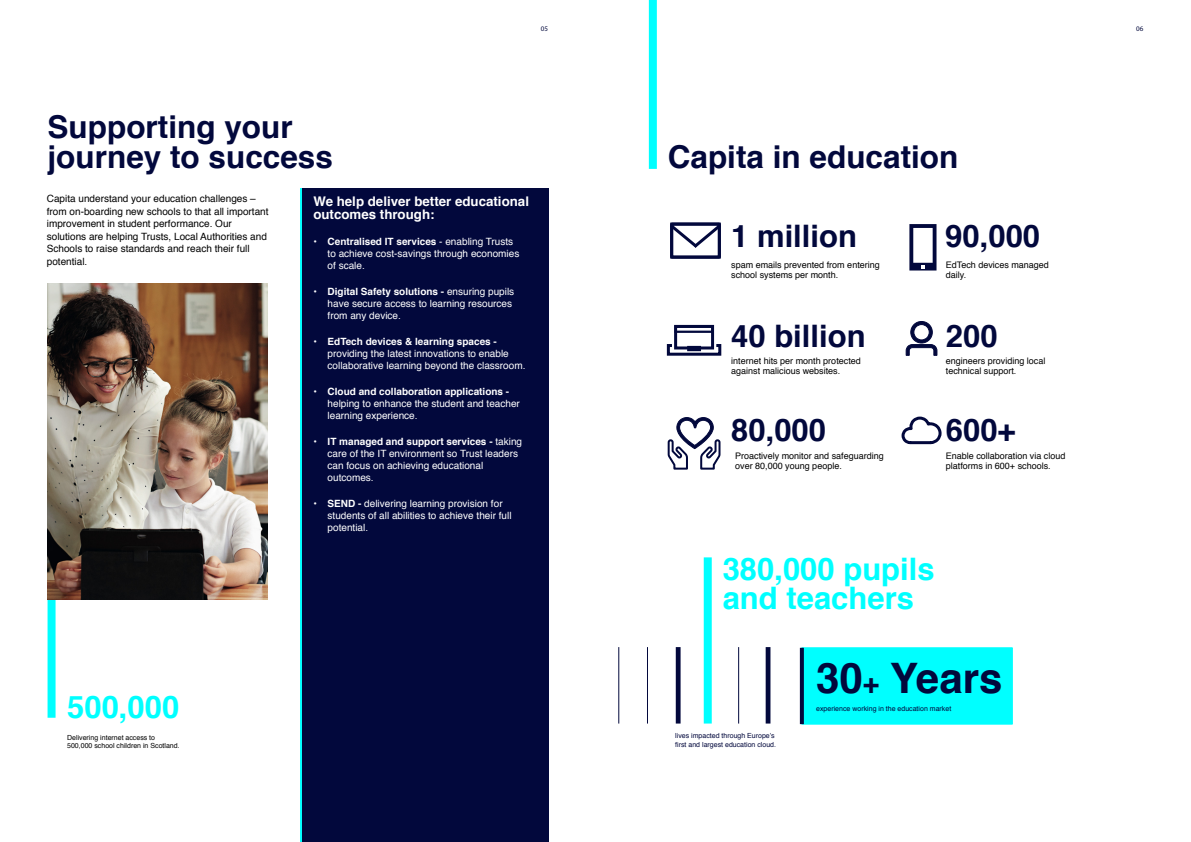
<style>
.page{position:relative;width:1191px;height:842px;background:#fff}
.page>*{position:absolute;margin:0;border:0;box-sizing:border-box;transform-origin:0 0}
.Paragraph_Style2{font:700 42px "Helvetica";color:#02083c}
.Paragraph_Style2-2{font:700 31.5px "Helvetica";color:#02083c}
.Paragraph_Style2-3{font:700 31px/29.4px "Helvetica";color:#0ff}
.Paragraph_Style14{font:700 31px "Helvetica";color:#02083c}
.Paragraph_Style2-4{font:700 31px "Helvetica";color:#02083c}
.Paragraph_Style6{font:700 13.3px/12.6px "Helvetica";color:#fff}
.t1{font:10px/12px "Helvetica";color:#fff}
.Paragraph_Style2-5{font:10px/12.6px "Helvetica";color:#000}
.Paragraph_Style15{font:9px/10.3px "Helvetica";color:#000}
.Paragraph_Style13{font:9px/10.3px "Helvetica";color:#000}
.Paragraph_Style16{font:9px/10.3px "Helvetica";color:#000}
.Paragraph_Style2-6{font:9px/10.3px "Helvetica";color:#000}
.Paragraph_Style2-7{font:7px/8.4px "Helvetica";color:#02083c}
.Paragraph_Style2-8{font:7px "Helvetica";color:#000}
.Paragraph_Style12{font:7px "Helvetica";color:#000}
.Paragraph_Style2-9{font:7px "Myriad Pro";color:#02083c}
.s1{font-family:"Helvetica Neue"}
.s2{font-weight:700}
.s3{font-size:28px}
</style>
<div class="page">
<hr style="left:300px;top:188px;width:4px;height:654px;background:#07ffff">
<div style="left:674px;top:325px;width:40px;height:24px;border:3px solid #02083c"></div>
<svg style="left:666px;top:342px;width:56px;height:14px"></svg>
<div style="left:674px;top:325px;width:39px;height:8px;border:2px solid #02083c"></div>
<div style="left:687px;top:346px;width:14px;height:5px;background:#02083c"></div>
<div style="left:48px;top:600px;width:8px;height:118px;background:#0ff"></div>
<img style="left:48px;top:283px;width:220px;height:317px">
<div style="left:802px;top:648px;width:210px;height:76px;background:#0ff"></div>
<svg style="left:800px;top:648px;width:4px;height:76px"></svg>
<div style="left:649px;top:0;width:8px;height:169px;background:#0ff"></div>
<hr style="left:618px;top:647px;width:1px;height:76px;background:#02083c">
<div style="left:703px;top:557px;width:8px;height:166px;background:#0ff"></div>
<hr style="left:676px;top:647px;width:4px;height:76px;background:#02083c">
<hr style="left:647px;top:647px;width:1px;height:76px;background:#02083c">
<hr style="left:738px;top:647px;width:1px;height:76px;background:#02083c">
<div style="left:765px;top:647px;width:5px;height:76px;background:#02083c"></div>
<svg style="left:667px;top:417px;width:54px;height:53px"></svg>
<svg style="left:906px;top:321px;width:31px;height:34px"></svg>
<svg style="left:901px;top:416px;width:41px;height:29px"></svg>
<svg style="left:909px;top:224px;width:27px;height:46px"></svg>
<div style="left:670px;top:223px;width:51px;height:36px;border:3px solid #02083c"></div>
<svg style="left:670px;top:222px;width:51px;height:29px"></svg>
<div style="left:302px;top:188px;width:246px;height:654px;background:#02083c"></div>
<p class="Paragraph_Style2-9" style="left:541px;top:25px;width:9px">05</p>
<p class="Paragraph_Style2-9" style="left:1136px;top:25px;width:9px">06</p>
<p class="Paragraph_Style2-2" style="left:48px;top:102px;width:247px">Supporting your</p>
<p class="Paragraph_Style2-2" style="left:48px;top:132px;width:287px">journey to success</p>
<p class="Paragraph_Style2-5" style="left:47px;top:192px;width:223px">Capita understand your education challenges – from on-boarding new schools to that all important improvement in student performance. Our solutions are helping Trusts, Local Authorities and Schools to raise standards and reach their full potential.</p>
<p class="Paragraph_Style6" style="left:313px;top:195px;width:217px">We help deliver better educational outcomes through:</p>
<p class="t1" style="left:327px;top:235px;width:193px;text-indent:-14px"><span class="s1">•</span> <span class="s2">Centralised IT services</span> - enabling Trusts to achieve cost-savings through economies of scale.</p>
<p class="t1" style="left:327px;top:285px;width:188px;text-indent:-14px"><span class="s1">•</span> <span class="s2">Digital Safety solutions -</span> ensuring pupils have secure access to learning resources from any device.</p>
<p class="t1" style="left:327px;top:335px;width:199px;text-indent:-14px"><span class="s1">•</span> <span class="s2">EdTech devices &amp; learning spaces - </span>providing the latest innovations to enable collaborative learning beyond the classroom.</p>
<p class="t1" style="left:327px;top:385px;width:194px;text-indent:-14px"><span class="s1">•</span> <span class="s2">Cloud and collaboration applications - </span>helping to enhance the student and teacher learning experience.</p>
<p class="t1" style="left:327px;top:435px;width:196px;text-indent:-14px"><span class="s1">•</span> <span class="s2">IT managed and support services -</span> taking care of the IT environment so Trust leaders can focus on achieving educational outcomes.</p>
<p class="t1" style="left:327px;top:497px;width:185px;text-indent:-14px"><span class="s1">•</span> <span class="s2">SEND -</span> delivering learning provision for students of all abilities to achieve their full potential.</p>
<p class="Paragraph_Style2-3" style="left:67px;top:693px;width:114px">500,000</p>
<p class="Paragraph_Style12" style="left:67px;top:732px;width:89px">Delivering internet access to</p>
<p class="Paragraph_Style2-8" style="left:67px;top:740px;width:114px">500,000 school children in Scotland.</p>
<p class="Paragraph_Style2-2" style="left:668px;top:132px;width:292px">Capita in education</p>
<p class="Paragraph_Style2-4" style="left:731px;top:211px;width:127px">1 million</p>
<p class="Paragraph_Style2-4" style="left:945px;top:211px;width:96px">90,000</p>
<p class="Paragraph_Style13" style="left:731px;top:260px;width:150px">spam emails prevented from entering school systems per month.</p>
<p class="Paragraph_Style13" style="left:946px;top:260px;width:105px">EdTech devices managed daily.</p>
<p class="Paragraph_Style14" style="left:731px;top:311px;width:136px">40 billion</p>
<p class="Paragraph_Style15" style="left:731px;top:356px;width:131px">internet hits per month protected against malicious websites.</p>
<p class="Paragraph_Style14" style="left:731px;top:405px;width:96px">80,000</p>
<p class="Paragraph_Style16" style="left:735px;top:451px;width:150px">Proactively monitor and safeguarding over 80,000 young people.</p>
<p class="Paragraph_Style14" style="left:946px;top:311px;width:53px">200</p>
<p class="Paragraph_Style15" style="left:946px;top:356px;width:101px">engineers providing local technical support.</p>
<p class="Paragraph_Style14" style="left:946px;top:405px;width:71px">600+</p>
<p class="Paragraph_Style2-6" style="left:946px;top:451px;width:121px">Enable collaboration via cloud platforms in 600+ schools.</p>
<p class="Paragraph_Style2-3" style="left:722px;top:554px;width:213px">380,000 pupils and teachers</p>
<p class="Paragraph_Style2-7" style="left:675px;top:732px;width:102px">lives impacted through Europe’s first and largest education cloud.</p>
<p class="Paragraph_Style2" style="left:816px;top:645px;width:188px">30<span class="s3">+</span> Years</p>
<p class="Paragraph_Style2-7" style="left:816px;top:704px;width:137px">experience working in the education market</p>
</div>
